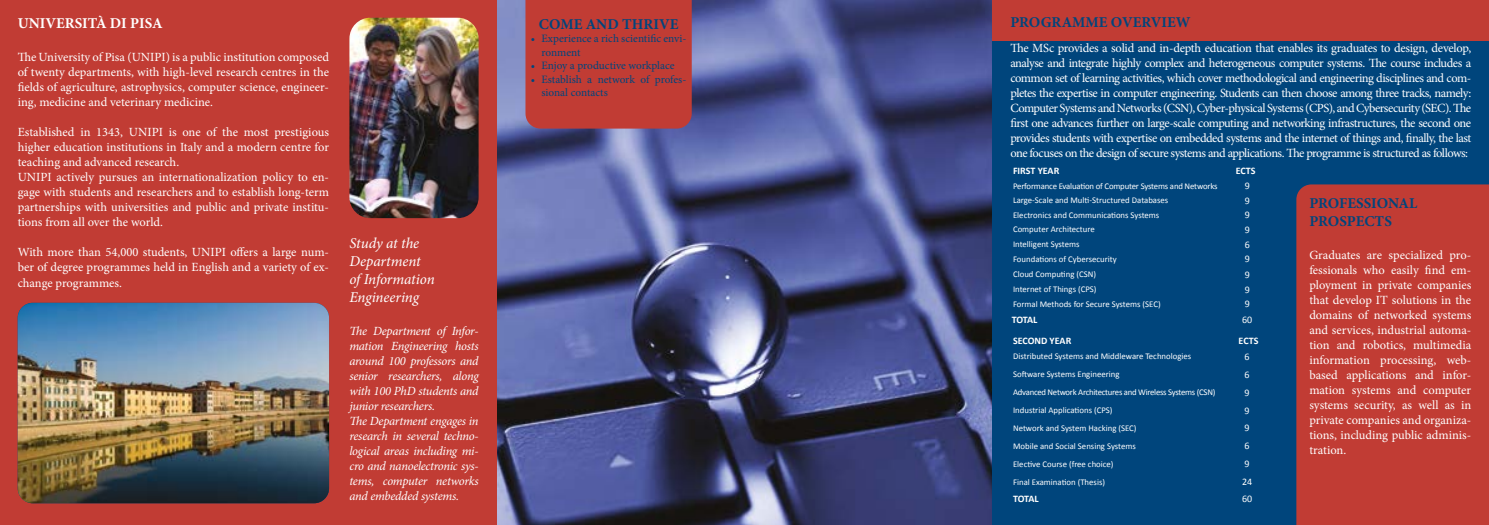
<style>
.page{position:relative;width:1489px;height:525px;background:#fff}
.page>*{position:absolute;margin:0;border:0;box-sizing:border-box;transform-origin:0 0}
.t1{font:700 15px/18px "Minion Pro";color:#00457c}
.t2{font:italic 15px/18px "Minion Pro";letter-spacing:-.01em;color:#fff}
.t3{font:700 15px "Minion Pro";color:#fff}
.t4{font:12.5px/15px "Minion Pro";letter-spacing:-.005em;color:#fff;text-align:justify}
.t5{font:italic 12.5px/15px "Minion Pro";letter-spacing:-.025em;color:#fff}
.t6{font:11.25px/13.5px "Minion Pro";color:#00457c}
.t7{font:700 10px "Calibri";letter-spacing:-.005em;color:#fff}
.t8{font:10px "Calibri";color:#fff}
.t9{font:8.75px "Calibri";color:#fff}
.t10{font:8.75px "Calibri";letter-spacing:-.03em;color:#fff}
.t11{font:8.75px "Calibri";letter-spacing:-.02em;color:#fff}
</style>
<div class="page">
<img style="left:496px;top:0;width:496px;height:524px">
<div style="left:992px;top:0;width:496px;height:524px;background:#00457c"></div>
<div style="left:0;top:0;width:496px;height:524px;background:#c13c34"></div>
<svg style="left:1296px;top:184px;width:192px;height:340px;background:#ba3c36"></svg>
<div style="left:525px;top:0;width:166px;height:128px;background:#c13c34"></div>
<div style="left:992px;top:0;width:496px;height:41px;background:#c13c34"></div>
<img style="left:18px;top:303px;width:311px;height:200px">
<img style="left:349px;top:18px;width:129px;height:200px">
<p class="t3" style="left:18px;top:13px;width:147px">UNIVERSITÀ DI PISA</p>
<p class="t4" style="left:18px;top:50px;width:313px">The University of Pisa (UNIPI) is a public institution composed of twenty departments, with high-level research centres in the fields of agriculture, astrophysics, computer science, engineer&shy;ing, medicine and veterinary medicine.</p>
<p class="t4" style="left:18px;top:125px;width:313px;text-align:left">Established in 1343, UNIPI is one of the most prestigious higher education institutions in Italy and a modern centre for teaching and advanced research.<br>UNIPI actively pursues an internationalization policy to en&shy;gage with students and researchers and to establish long-term partnerships with universities and public and private institu&shy;tions from all over the world.</p>
<p class="t4" style="left:18px;top:245px;width:313px">With more than 54,000 students, UNIPI offers a large num&shy;ber of degree programmes held in English and a variety of ex&shy;change programmes.</p>
<p class="t2" style="left:349px;top:234px;width:87px">Study at the<br>Department of Information<br>Engineering</p>
<p class="t5" style="left:349px;top:323px;width:131px">The Department of Infor&shy;mation Engineering hosts around 100 professors and senior researchers, along with 100 PhD students and junior researchers.<br>The Department engages in research in several techno&shy;logical areas including mi&shy;cro and nanoelectronic sys&shy;tems, computer networks and embedded systems.</p>
<p class="t1" style="left:539px;top:15px;width:141px">COME AND THRIVE</p>
<p class="t6" style="left:541px;top:32px;width:146px;text-indent:-11px">• Experience a rich scientific envi&shy;ronment</p>
<p class="t6" style="left:530px;top:59px;width:145px">• Enjoy a productive workplace</p>
<p class="t6" style="left:541px;top:72px;width:146px;text-indent:-11px">• Establish a network of profes&shy;sional contacts</p>
<p class="t1" style="left:1010px;top:13px;width:182px">PROGRAMME OVERVIEW</p>
<p class="t4" style="left:1010px;top:40px;width:462px">The MSc provides a solid and in-depth education that enables its graduates to design, develop, analyse and integrate highly complex and heterogeneous computer systems. The course includes a common set of learning activities, which cover methodological and engineering disciplines and com&shy;pletes the expertise in computer engineering. Students can then choose among three tracks, namely:<br>Computer Systems and Networks (CSN), Cyber-physical Systems (CPS), and Cybersecurity (SEC). The first one advances further on large-scale computing and networking infrastructures, the second one provides students with expertise on embedded systems and the internet of things and, finally, the last one focuses on the design of secure systems and applications. The programme is structured as follows:</p>
<p class="t7" style="left:1012px;top:165px;width:48px">FIRST YEAR</p>
<p class="t7" style="left:1235px;top:165px;width:21px">ECTS</p>
<p class="t11" style="left:1012px;top:180px;width:206px">Performance Evaluation of Computer Systems and Networks</p>
<p class="t8" style="left:1244px;top:179px;width:7px">9</p>
<p class="t9" style="left:1012px;top:195px;width:157px">Large-Scale and Multi-Structured Databases</p>
<p class="t8" style="left:1244px;top:194px;width:7px">9</p>
<p class="t9" style="left:1012px;top:209px;width:148px">Electronics and Communications Systems</p>
<p class="t8" style="left:1244px;top:208px;width:7px">9</p>
<p class="t9" style="left:1012px;top:224px;width:83px">Computer Architecture</p>
<p class="t8" style="left:1244px;top:223px;width:7px">9</p>
<p class="t9" style="left:1012px;top:238px;width:68px">Intelligent Systems</p>
<p class="t8" style="left:1244px;top:238px;width:7px">6</p>
<p class="t9" style="left:1012px;top:253px;width:105px">Foundations of Cybersecurity</p>
<p class="t8" style="left:1244px;top:253px;width:7px">9</p>
<p class="t9" style="left:1012px;top:268px;width:85px">Cloud Computing (CSN)</p>
<p class="t8" style="left:1244px;top:268px;width:7px">9</p>
<p class="t9" style="left:1012px;top:283px;width:85px">Internet of Things (CPS)</p>
<p class="t8" style="left:1244px;top:283px;width:7px">9</p>
<p class="t9" style="left:1012px;top:298px;width:149px">Formal Methods for Secure Systems (SEC)</p>
<p class="t8" style="left:1244px;top:297px;width:7px">9</p>
<p class="t7" style="left:1011px;top:313px;width:27px">TOTAL</p>
<p class="t8" style="left:1242px;top:313px;width:12px">60</p>
<p class="t7" style="left:1012px;top:334px;width:60px">SECOND YEAR</p>
<p class="t7" style="left:1238px;top:334px;width:21px">ECTS</p>
<p class="t9" style="left:1012px;top:351px;width:180px">Distributed Systems and Middleware Technologies</p>
<p class="t8" style="left:1244px;top:350px;width:7px">6</p>
<p class="t9" style="left:1012px;top:369px;width:108px">Software Systems Engineering</p>
<p class="t8" style="left:1244px;top:368px;width:7px">6</p>
<p class="t10" style="left:1012px;top:386px;width:204px">Advanced Network Architectures and Wireless Systems (CSN)</p>
<p class="t8" style="left:1244px;top:386px;width:7px">9</p>
<p class="t9" style="left:1012px;top:404px;width:101px">Industrial Applications (CPS)</p>
<p class="t8" style="left:1244px;top:404px;width:7px">9</p>
<p class="t9" style="left:1012px;top:422px;width:125px">Network and System Hacking (SEC)</p>
<p class="t8" style="left:1244px;top:421px;width:7px">9</p>
<p class="t9" style="left:1012px;top:440px;width:124px">Mobile and Social Sensing Systems</p>
<p class="t8" style="left:1244px;top:439px;width:7px">6</p>
<p class="t9" style="left:1012px;top:458px;width:102px">Elective Course (free choice)</p>
<p class="t8" style="left:1244px;top:457px;width:7px">9</p>
<p class="t9" style="left:1012px;top:476px;width:94px">Final Examination (Thesis)</p>
<p class="t8" style="left:1241px;top:475px;width:12px">24</p>
<p class="t7" style="left:1013px;top:492px;width:27px">TOTAL</p>
<p class="t8" style="left:1241px;top:492px;width:12px">60</p>
<p class="t1" style="left:1309px;top:193px;width:109px">PROFESSIONAL<br>PROSPECTS</p>
<p class="t4" style="left:1309px;top:247px;width:163px">Graduates are specialized pro&shy;fessionals who easily find em&shy;ployment in private companies that develop IT solutions in the domains of networked systems and services, industrial automa&shy;tion and robotics, multimedia information processing, web&shy;based applications and infor&shy;mation systems and computer systems security, as well as in private companies and organiza&shy;tions, including public adminis&shy;tration.</p>
</div>
